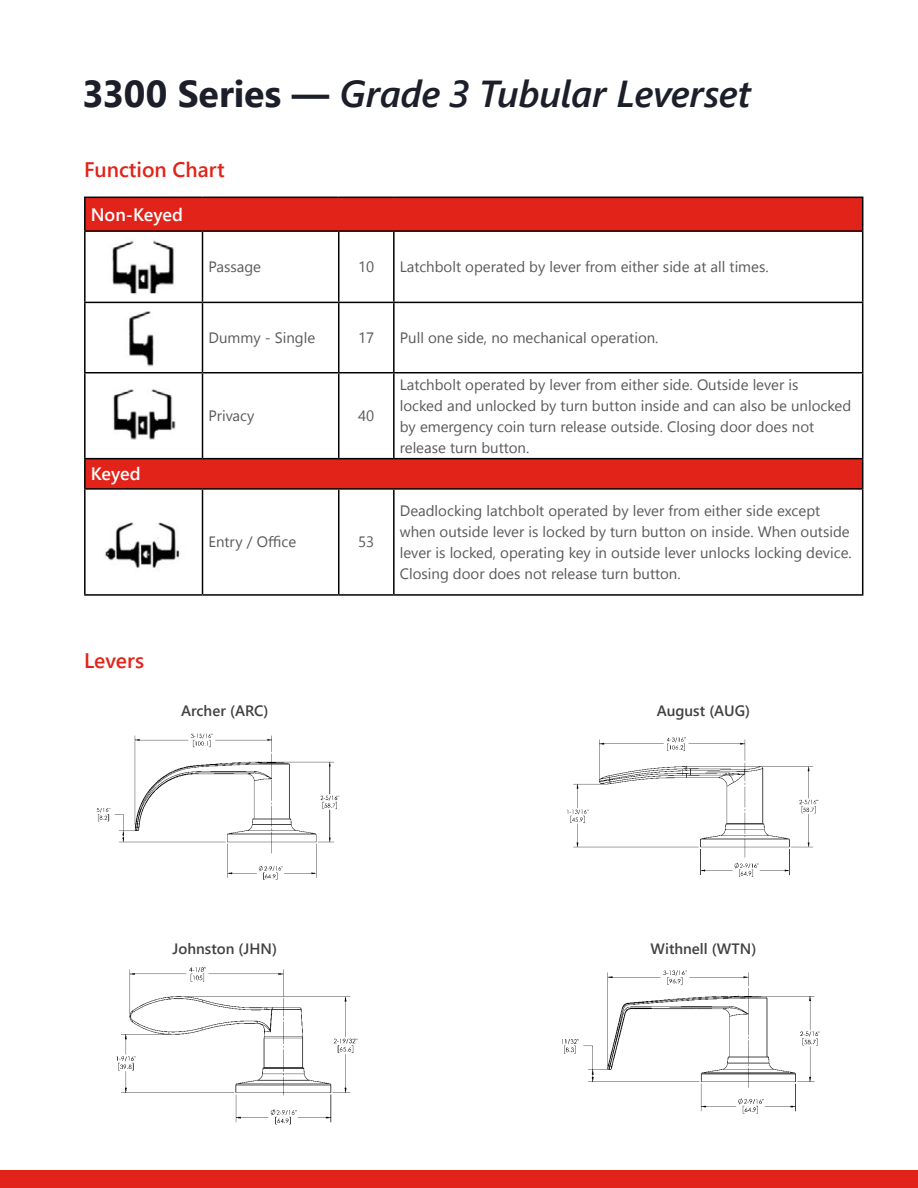
<style>
.page{position:relative;width:918px;height:1188px;background:#fff}
.page>*{position:absolute;margin:0;border:0;box-sizing:border-box;transform-origin:0 0}
.t1{font:italic 600 37.5px "Segoe UI";letter-spacing:-.01em;color:#1c1e29}
.t2{font:600 21px "Segoe UI";color:#e2231a}
.t3{font:600 18px "Segoe UI";color:#fff}
.t4{font:15px/21px "Segoe UI";color:#58595b}
.t5{font:600 15px "Segoe UI";color:#414042}
.s1{font-weight:700;font-style:normal}
</style>
<div class="page">
<img style="left:105px;top:522px;width:75px;height:50px">
<svg style="left:86px;top:198px;width:776px;height:290px"></svg>
<hr style="left:84px;top:197px;width:118px;height:1px;background:#000">
<hr style="left:84px;top:198px;width:2px;height:32px;background:#000">
<hr style="left:202px;top:197px;width:137px;height:1px;background:#000">
<hr style="left:339px;top:197px;width:55px;height:1px;background:#000">
<hr style="left:394px;top:197px;width:469px;height:1px;background:#000">
<hr style="left:862px;top:198px;width:1px;height:32px;background:#000">
<hr style="left:84px;top:230px;width:118px;height:2px;background:#000">
<hr style="left:84px;top:232px;width:2px;height:70px;background:#000">
<hr style="left:202px;top:230px;width:137px;height:2px;background:#000">
<hr style="left:202px;top:232px;width:1px;height:70px;background:#000">
<hr style="left:339px;top:230px;width:55px;height:2px;background:#000">
<hr style="left:338px;top:232px;width:1px;height:70px;background:#000">
<hr style="left:394px;top:230px;width:469px;height:2px;background:#000">
<hr style="left:393px;top:232px;width:2px;height:70px;background:#000">
<hr style="left:862px;top:232px;width:1px;height:70px;background:#000">
<hr style="left:84px;top:302px;width:118px;height:1px;background:#000">
<hr style="left:84px;top:303px;width:2px;height:69px;background:#000">
<hr style="left:202px;top:302px;width:137px;height:1px;background:#000">
<hr style="left:202px;top:303px;width:1px;height:69px;background:#000">
<hr style="left:339px;top:302px;width:55px;height:1px;background:#000">
<hr style="left:338px;top:303px;width:1px;height:69px;background:#000">
<hr style="left:394px;top:302px;width:469px;height:1px;background:#000">
<hr style="left:393px;top:303px;width:2px;height:69px;background:#000">
<hr style="left:862px;top:303px;width:1px;height:69px;background:#000">
<hr style="left:84px;top:372px;width:118px;height:1px;background:#000">
<hr style="left:84px;top:373px;width:2px;height:85px;background:#000">
<hr style="left:202px;top:372px;width:137px;height:1px;background:#000">
<hr style="left:202px;top:373px;width:1px;height:85px;background:#000">
<hr style="left:339px;top:372px;width:55px;height:1px;background:#000">
<hr style="left:338px;top:373px;width:1px;height:85px;background:#000">
<hr style="left:394px;top:372px;width:469px;height:1px;background:#000">
<hr style="left:393px;top:373px;width:2px;height:85px;background:#000">
<hr style="left:862px;top:373px;width:1px;height:85px;background:#000">
<hr style="left:84px;top:458px;width:118px;height:1px;background:#000">
<hr style="left:84px;top:459px;width:2px;height:29px;background:#000">
<hr style="left:202px;top:458px;width:137px;height:1px;background:#000">
<hr style="left:339px;top:458px;width:55px;height:1px;background:#000">
<hr style="left:394px;top:458px;width:469px;height:1px;background:#000">
<svg style="left:862px;top:459px;width:1px;height:29px"></svg>
<hr style="left:84px;top:488px;width:118px;height:2px;background:#000">
<hr style="left:84px;top:490px;width:2px;height:104px;background:#000">
<hr style="left:202px;top:488px;width:137px;height:2px;background:#000">
<hr style="left:202px;top:490px;width:1px;height:104px;background:#000">
<hr style="left:339px;top:488px;width:55px;height:2px;background:#000">
<hr style="left:338px;top:490px;width:1px;height:104px;background:#000">
<hr style="left:394px;top:488px;width:469px;height:2px;background:#000">
<hr style="left:393px;top:490px;width:2px;height:104px;background:#000">
<hr style="left:862px;top:490px;width:1px;height:104px;background:#000">
<hr style="left:84px;top:594px;width:118px;height:2px;background:#000">
<hr style="left:202px;top:594px;width:137px;height:2px;background:#000">
<hr style="left:339px;top:594px;width:55px;height:2px;background:#000">
<hr style="left:394px;top:594px;width:469px;height:2px;background:#000">
<div style="left:0;top:1171px;width:918px;height:17px;background:#e2231a"></div>
<img style="left:116px;top:967px;width:242px;height:158px">
<img style="left:96px;top:733px;width:244px;height:147px">
<img style="left:567px;top:737px;width:252px;height:140px">
<img style="left:562px;top:970px;width:258px;height:144px">
<h1 class="t1" style="left:83px;top:67px;width:670px"><span class="s1">3300 Series —</span> Grade 3 Tubular Leverset</h1>
<h2 class="t2" style="left:84px;top:153px;width:142px">Function Chart</h2>
<p class="t3" style="left:91px;top:200px;width:94px">Non-Keyed</p>
<p class="t3" style="left:91px;top:459px;width:51px">Keyed</p>
<p class="t4" style="left:208px;top:256px;width:54px">Passage</p>
<p class="t4" style="left:358px;top:256px;width:18px">10</p>
<p class="t4" style="left:400px;top:256px;width:370px">Latchbolt operated by lever from either side at all times.</p>
<p class="t4" style="left:208px;top:327px;width:108px">Dummy - Single</p>
<p class="t4" style="left:358px;top:327px;width:18px">17</p>
<p class="t4" style="left:400px;top:327px;width:260px">Pull one side, no mechanical operation.</p>
<p class="t4" style="left:208px;top:405px;width:47px">Privacy</p>
<p class="t4" style="left:358px;top:405px;width:18px">40</p>
<p class="t4" style="left:208px;top:531px;width:89px">Entry / Office</p>
<p class="t4" style="left:358px;top:531px;width:18px">53</p>
<p class="t4" style="left:400px;top:374px;width:453px">Latchbolt operated by lever from either side. Outside lever is<br>locked and unlocked by turn button inside and can also be unlocked by emergency coin turn release outside. Closing door does not release turn button.</p>
<p class="t4" style="left:400px;top:500px;width:453px">Deadlocking latchbolt operated by lever from either side except when outside lever is locked by turn button on inside. When outside lever is locked, operating key in outside lever unlocks locking device.<br>Closing door does not release turn button.</p>
<h2 class="t2" style="left:84px;top:644px;width:62px">Levers</h2>
<p class="t5" style="left:181px;top:698px;width:89px">Archer (ARC)</p>
<p class="t5" style="left:173px;top:936px;width:106px">Johnston (JHN)</p>
<p class="t5" style="left:657px;top:698px;width:95px">August (AUG)</p>
<p class="t5" style="left:651px;top:936px;width:107px">Withnell (WTN)</p>
</div>
